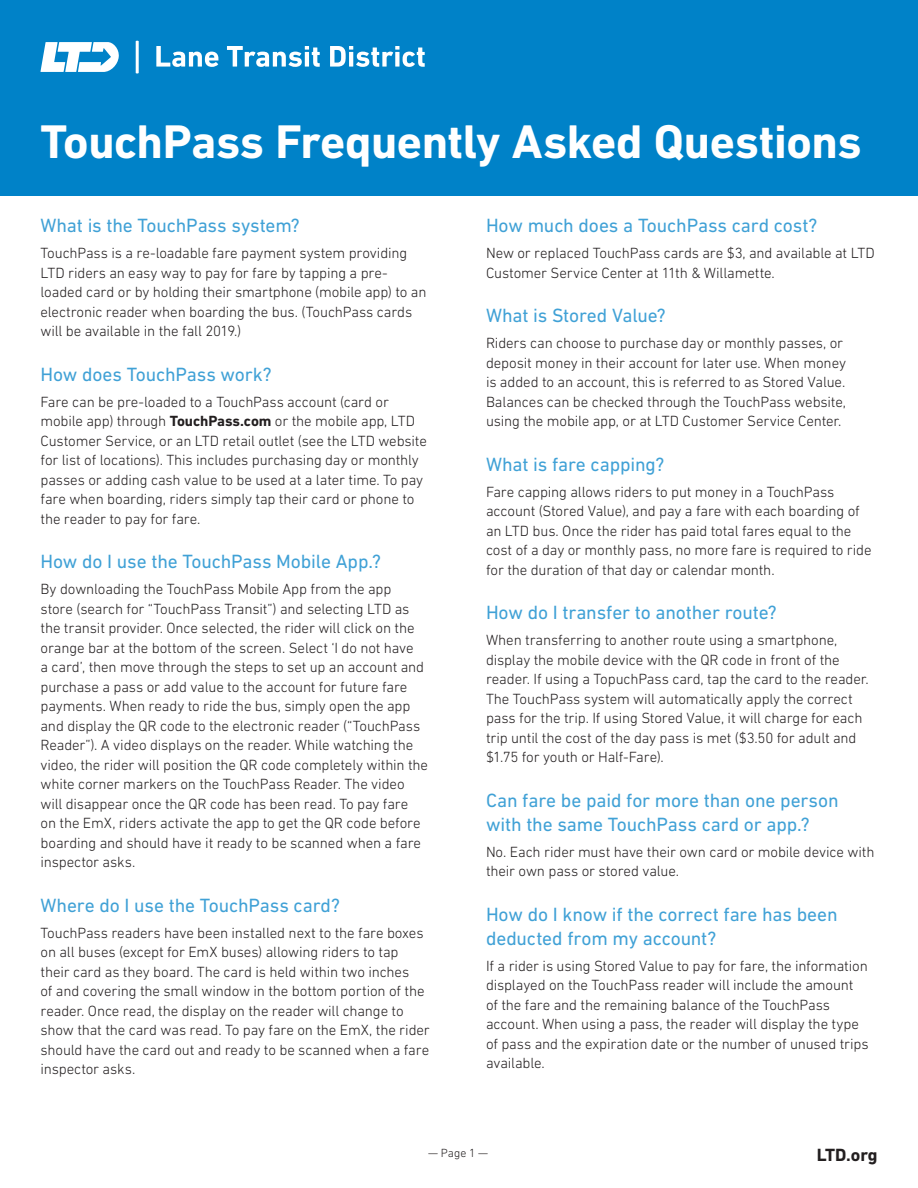
<style>
.page{position:relative;width:918px;height:1188px;background:#fff}
.page>*{position:absolute;margin:0;border:0;box-sizing:border-box;transform-origin:0 0}
.t1{font:700 48px "DIN Next LT Pro";letter-spacing:-.01em;color:#fff}
.Sub_Header{font:19.5px/24px "DIN Next LT Pro";letter-spacing:-.005em;color:#40a1d6}
.t2{font:700 18px "DIN Next LT Pro";letter-spacing:-.01em;color:#231f20}
.Body{font:300 15px/19.5px "DIN Next LT Pro";letter-spacing:-.01em;color:#231f20}
.t3{font:300 12px "DIN Next LT Pro";color:#231f20}
.s1{font-weight:700}
</style>
<div class="page">
<div style="left:0;top:0;width:918px;height:195px;background:#0082c8"></div>
<svg style="left:40px;top:42px;width:79px;height:30px"></svg>
<svg style="left:136px;top:41px;width:3px;height:32px"></svg>
<svg style="left:156px;top:46px;width:62px;height:21px"></svg>
<svg style="left:227px;top:46px;width:93px;height:21px"></svg>
<svg style="left:330px;top:46px;width:95px;height:21px"></svg>
<p class="t1" style="left:40px;top:113px;width:823px">TouchPass Frequently Asked Questions</p>
<p class="Sub_Header" style="left:40px;top:213px;width:261px">What is the TouchPass system?</p>
<p class="Body" style="left:40px;top:243px;width:388px">TouchPass is a re-loadable fare payment system providing LTD riders an easy way to pay for fare by tapping a pre&shy;loaded card or by holding their smartphone (mobile app) to an electronic reader when boarding the bus. (TouchPass cards will be available in the fall 2019.)</p>
<p class="Sub_Header" style="left:40px;top:362px;width:233px">How does TouchPass work?</p>
<p class="Body" style="left:40px;top:392px;width:388px">Fare can be pre-loaded to a TouchPass account (card or mobile app) through <span class="s1">TouchPass.com</span> or the mobile app, LTD Customer Service, or an LTD retail outlet (see the LTD website for list of locations). This includes purchasing day or monthly passes or adding cash value to be used at a later time. To pay fare when boarding, riders simply tap their card or phone to the reader to pay for fare.</p>
<p class="Sub_Header" style="left:40px;top:549px;width:342px">How do I use the TouchPass Mobile App.?</p>
<p class="Body" style="left:40px;top:579px;width:389px">By downloading the TouchPass Mobile App from the app<br>store (search for “TouchPass Transit”) and selecting LTD as the transit provider. Once selected, the rider will click on the orange bar at the bottom of the screen. Select ‘I do not have<br>a card’, then move through the steps to set up an account and purchase a pass or add value to the account for future fare payments. When ready to ride the bus, simply open the app and display the QR code to the electronic reader (“TouchPass Reader”). A video displays on the reader. While watching the video, the rider will position the QR code completely within the white corner markers on the TouchPass Reader. The video will disappear once the QR code has been read. To pay fare<br>on the EmX, riders activate the app to get the QR code before boarding and should have it ready to be scanned when a fare inspector asks.</p>
<p class="Sub_Header" style="left:40px;top:893px;width:301px">Where do I use the TouchPass card?</p>
<p class="Body" style="left:40px;top:923px;width:391px">TouchPass readers have been installed next to the fare boxes on all buses (except for EmX buses) allowing riders to tap their card as they board. The card is held within two inches<br>of and covering the small window in the bottom portion of the reader. Once read, the display on the reader will change to show that the card was read. To pay fare on the EmX, the rider should have the card out and ready to be scanned when a fare inspector asks.</p>
<p class="Sub_Header" style="left:486px;top:213px;width:333px">How much does a TouchPass card cost?</p>
<p class="Body" style="left:486px;top:243px;width:390px">New or replaced TouchPass cards are $3, and available at LTD<br>Customer Service Center at 11th &amp; Willamette.</p>
<p class="Sub_Header" style="left:486px;top:303px;width:181px">What is Stored Value?</p>
<p class="Body" style="left:486px;top:333px;width:362px">Riders can choose to purchase day or monthly passes, or deposit money in their account for later use. When money is added to an account, this is referred to as Stored Value.<br>Balances can be checked through the TouchPass website, using the mobile app, or at LTD Customer Service Center.</p>
<p class="Sub_Header" style="left:486px;top:452px;width:180px">What is fare capping?</p>
<p class="Body" style="left:486px;top:482px;width:387px">Fare capping allows riders to put money in a TouchPass account (Stored Value), and pay a fare with each boarding of an LTD bus. Once the rider has paid total fares equal to the cost of a day or monthly pass, no more fare is required to ride for the duration of that day or calendar month.</p>
<p class="Sub_Header" style="left:486px;top:600px;width:292px">How do I transfer to another route?</p>
<p class="Body" style="left:486px;top:630px;width:384px">When transferring to another route using a smartphone, display the mobile device with the QR code in front of the reader. If using a TopuchPass card, tap the card to the reader.<br>The TouchPass system will automatically apply the correct pass for the trip. If using Stored Value, it will charge for each trip until the cost of the day pass is met ($3.50 for adult and $1.75 for youth or Half-Fare).</p>
<p class="Sub_Header" style="left:486px;top:788px;width:354px">Can fare be paid for more than one person with the same TouchPass card or app.?</p>
<p class="Body" style="left:486px;top:842px;width:390px">No. Each rider must have their own card or mobile device with their own pass or stored value.</p>
<p class="Sub_Header" style="left:486px;top:902px;width:353px">How do I know if the correct fare has been deducted from my account?</p>
<p class="Body" style="left:486px;top:956px;width:384px">If a rider is using Stored Value to pay for fare, the information displayed on the TouchPass reader will include the amount of the fare and the remaining balance of the TouchPass account. When using a pass, the reader will display the type of pass and the expiration date or the number of unused trips available.</p>
<p class="t3" style="left:428px;top:1146px;width:61px">— Page 1 —</p>
<p class="t2" style="left:817px;top:1144px;width:62px">LTD.org</p>
</div>
